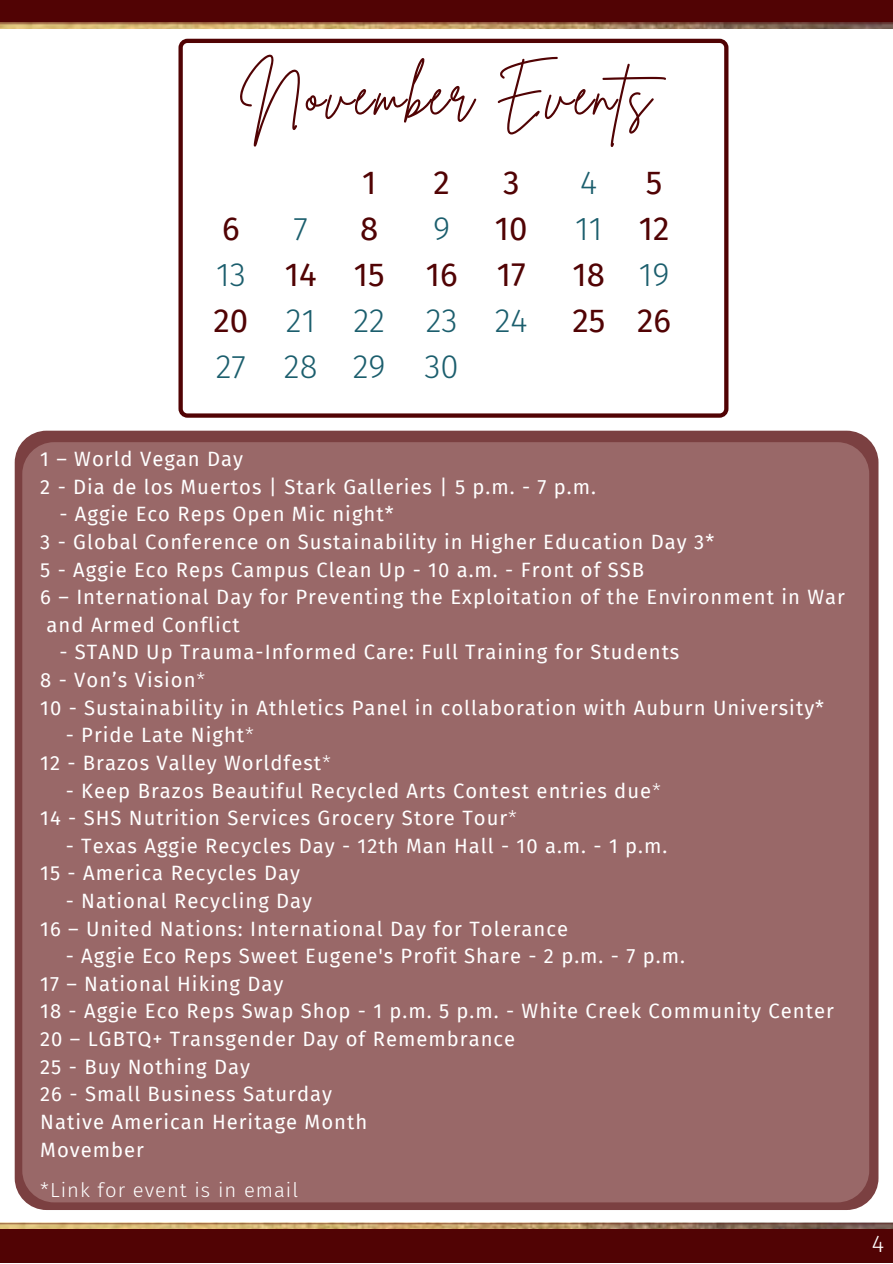
<style>
.page{position:relative;width:893px;height:1264px;background:#fff}
.page>*{position:absolute;margin:0;border:0;box-sizing:border-box;transform-origin:0 0}
.t1{font:56.7px "Brittany Signature";letter-spacing:.045em;color:#510304}
.t2{font:33px/46px "Fira Sans";color:#510304}
.t3{font:300 33px/46px "Fira Sans";color:#1b5e6d}
.t4{font:300 24px "Fira Sans";color:#fff}
.t5{font:20.25px/27.6px "Fira Sans";letter-spacing:.05em;color:#fff}
.t6{font:300 20.25px "Fira Sans";letter-spacing:.05em;color:#fff}
.s1{font-weight:300}
</style>
<div class="page">
<div style="left:0;top:0;width:892px;height:1262px;background:#510304"></div>
<div style="left:0;top:28px;width:892px;height:1194px;background:#fff"></div>
<img style="left:0;top:23px;width:892px;height:5px">
<img style="left:0;top:1222px;width:892px;height:6px">
<div style="left:15px;top:430px;width:863px;height:779px;background:#7b4041;border-radius:32px"></div>
<div style="left:22px;top:442px;width:847px;height:760px;background:#996868;border-radius:32px"></div>
<svg style="left:178px;top:39px;width:550px;height:379px"></svg>
<h1 class="t1" style="left:240px;top:58px;width:442px">November Events</h1>
<h2 class="t2" style="left:638px;top:160px;width:32px">5<br>12</h2>
<h2 class="t3" style="left:638px;top:252px;width:32px">19</h2>
<h2 class="t2" style="left:637px;top:298px;width:35px">26</h2>
<h2 class="t2" style="left:433px;top:160px;width:18px">2</h2>
<h2 class="t3" style="left:433px;top:206px;width:19px">9</h2>
<h2 class="t2" style="left:425px;top:252px;width:33px">16</h2>
<h2 class="t3" style="left:424px;top:298px;width:36px">23<br>30</h2>
<h2 class="t2" style="left:495px;top:160px;width:34px">3<br>10<br>17</h2>
<h2 class="t3" style="left:494px;top:298px;width:34px">24</h2>
<h2 class="t3" style="left:575px;top:160px;width:29px">4<br>11</h2>
<h2 class="t2" style="left:572px;top:252px;width:34px">18<br>25</h2>
<h2 class="t2" style="left:354px;top:160px;width:32px">1<br>8<br>15</h2>
<h2 class="t3" style="left:353px;top:298px;width:34px">22<br>29</h2>
<h2 class="t2" style="left:222px;top:206px;width:19px">6</h2>
<h2 class="t3" style="left:216px;top:252px;width:31px">13</h2>
<h2 class="t2" style="left:213px;top:298px;width:36px">20</h2>
<h2 class="t3" style="left:216px;top:344px;width:32px">27</h2>
<h2 class="t3" style="left:293px;top:206px;width:16px">7</h2>
<h2 class="t2" style="left:285px;top:252px;width:33px">14</h2>
<h2 class="t3" style="left:284px;top:298px;width:35px">21<br>28</h2>
<p class="t5" style="left:40px;top:445px;width:557px">1 – World Vegan Day<br>2 - Dia de los Muertos | Stark Galleries | 5 p.m. - 7 p.m.</p>
<p class="t5" style="left:59px;top:501px;width:336px">- Aggie Eco Reps Open Mic night*</p>
<p class="t5" style="left:40px;top:528px;width:675px">3 - Global Conference on Sustainability in Higher Education Day 3*</p>
<p class="t5" style="left:40px;top:556px;width:605px">5 - Aggie Eco Reps Campus Clean Up - 10 a.m. - Front of SSB</p>
<p class="t5" style="left:40px;top:583px;width:806px">6 – International Day for Preventing the Exploitation of the Environment in War</p>
<p class="t5" style="left:47px;top:611px;width:195px">and Armed Conflict</p>
<p class="t5" style="left:40px;top:639px;width:785px;text-indent:19px">- STAND Up Trauma-Informed Care: Full Training for Students<br>8 - Von’s Vision<span class="s1">*<br></span>10 - Sustainability in Athletics Panel in collaboration with Auburn University*</p>
<p class="t5" style="left:40px;top:721px;width:292px;text-indent:25px">- Pride Late Night<span class="s1">*<br></span>12 - Brazos Valley Worldfest<span class="s1">*</span></p>
<p class="t5" style="left:40px;top:777px;width:622px;text-indent:25px">- Keep Brazos Beautiful Recycled Arts Contest entries due<span class="s1">*<br></span>14 - SHS Nutrition Services Grocery Store Tour<span class="s1">*</span></p>
<p class="t5" style="left:40px;top:832px;width:628px;text-indent:25px">- Texas Aggie Recycles Day - 12th Man Hall - 10 a.m. - 1 p.m.<br>15 - America Recycles Day</p>
<p class="t5" style="left:40px;top:887px;width:529px;text-indent:25px">- National Recycling Day<br>16 – United Nations: International Day for Tolerance</p>
<p class="t5" style="left:40px;top:942px;width:795px;text-indent:25px">- Aggie Eco Reps Sweet Eugene's Profit Share - 2 p.m. - 7 p.m.<br>17 – National Hiking Day<br>18 - Aggie Eco Reps Swap Shop - 1 p.m. 5 p.m. - White Creek Community Center 20 – LGBTQ+ Transgender Day of Remembrance<br>25 - Buy Nothing Day<br>26 - Small Business Saturday<br>Native American Heritage Month<br>Movember</p>
<p class="t6" style="left:40px;top:1178px;width:259px">*Link for event is in email</p>
<p class="t4" style="left:871px;top:1229px;width:14px">4</p>
</div>
